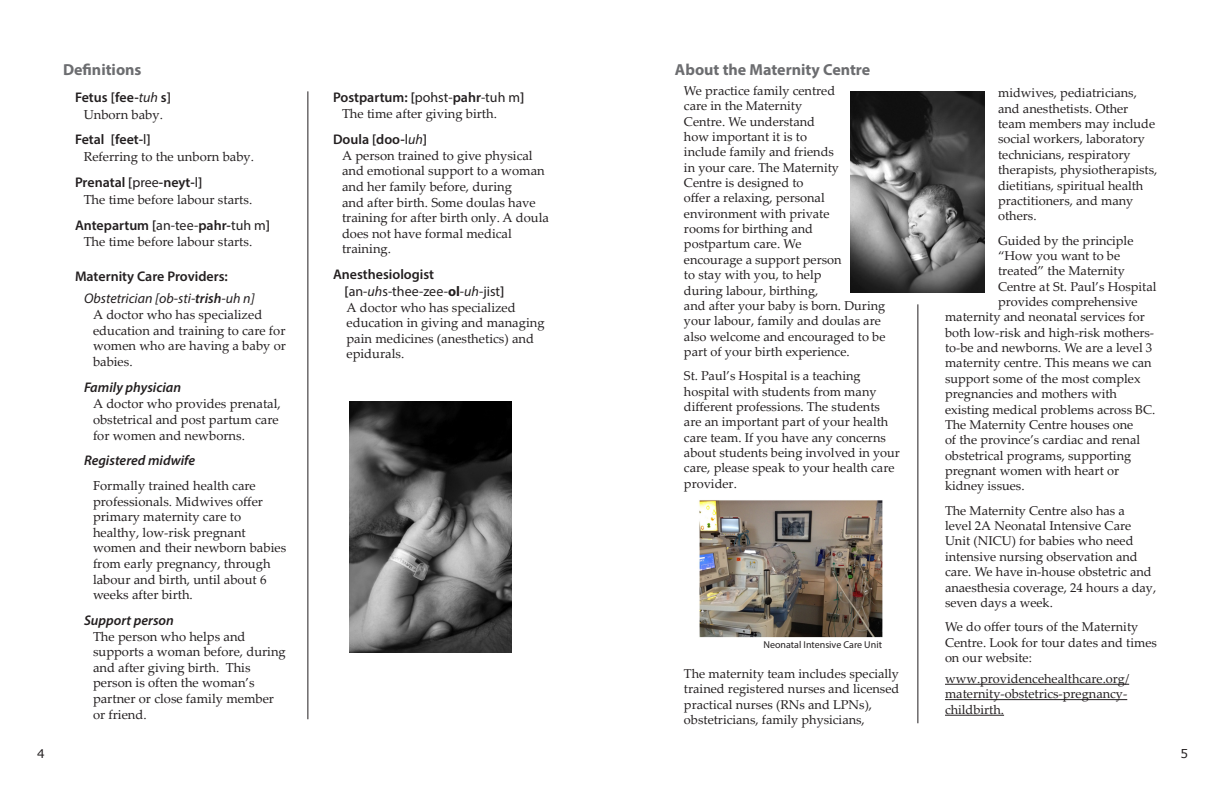
<style>
.page{position:relative;width:1224px;height:792px;background:#fff}
.page>*{position:absolute;margin:0;border:0;box-sizing:border-box;transform-origin:0 0}
.t1{font:700 16px "Myriad Pro";color:#6c6d70}
.t2{font:600 14px "Myriad Pro";color:#231f20}
.t3{font:italic 14px/21.3px "Myriad Pro";color:#231f20}
.t4{font:italic 600 14px "Myriad Pro";color:#231f20}
.t5{font:14px/16.8px "Myriad Pro";color:#231f20}
.t6{font:13px/15.6px "Palatino Linotype";color:#231f20}
.t7{font:12.8px/15.4px "Palatino Linotype";color:#231f20}
.t8{font:12px "Verdana";color:#231f20}
.t9{font:10px "Myriad Pro";color:#231f20}
.s1{font-weight:400;font-style:italic}
.s2{font-weight:400}
.s3{font-weight:600;font-style:normal}
.s4{font-weight:600}
.s5{font-style:italic}
.s6{font-weight:700}
</style>
<div class="page">
<hr style="left:308px;top:91px;width:1px;height:628px;background:#231f20">
<hr style="left:918px;top:304px;width:1px;height:419px;background:#231f20">
<hr style="left:945px;top:684px;width:184px;height:1px;background:#231f20">
<hr style="left:945px;top:699px;width:182px;height:1px;background:#231f20">
<hr style="left:945px;top:715px;width:59px;height:1px;background:#231f20">
<img style="left:851px;top:92px;width:134px;height:201px">
<img style="left:699px;top:500px;width:184px;height:138px">
<img style="left:349px;top:401px;width:163px;height:252px">
<p class="t1" style="left:63px;top:59px;width:80px">Definitions</p>
<p class="t2" style="left:75px;top:88px;width:97px">Fetus [fee-<span class="s1">tuh</span> s]</p>
<p class="t6" style="left:84px;top:106px;width:81px">Unborn baby.</p>
<p class="t2" style="left:75px;top:131px;width:77px">Fetal [feet-<span class="s2">l</span>]</p>
<p class="t6" style="left:84px;top:149px;width:172px">Referring to the unborn baby.</p>
<p class="t2" style="left:75px;top:173px;width:129px">Prenatal [<span class="s2">pree</span>-neyt-<span class="s2">l</span>]</p>
<p class="t6" style="left:84px;top:191px;width:170px">The time before labour starts.</p>
<p class="t2" style="left:75px;top:216px;width:197px">Antepartum [<span class="s2">an-tee-</span>pahr-<span class="s2">tuh m</span>]</p>
<p class="t6" style="left:84px;top:234px;width:170px">The time before labour starts.</p>
<p class="t3" style="left:84px;top:266px;width:172px;text-indent:-9px"><span class="s3">Maternity Care Providers:<br></span>Obstetrician [ob-sti-<span class="s4">trish</span>-uh n]</p>
<p class="t6" style="left:93px;top:306px;width:194px">A doctor who has specialized education and training to care for women who are having a baby or babies.</p>
<p class="t4" style="left:84px;top:378px;width:99px">Family physician</p>
<p class="t6" style="left:93px;top:396px;width:189px">A doctor who provides prenatal, obstetrical and post partum care for women and newborns.</p>
<p class="t4" style="left:84px;top:452px;width:113px">Registered midwife</p>
<p class="t6" style="left:93px;top:477px;width:195px">Formally trained health care professionals. Midwives offer primary maternity care to healthy, low-risk pregnant women and their newborn babies from early pregnancy, through labour and birth, until about 6 weeks after birth.</p>
<p class="t4" style="left:84px;top:611px;width:91px">Support person</p>
<p class="t6" style="left:93px;top:628px;width:194px">The person who helps and supports a woman before, during and after giving birth. This person is often the woman’s partner or close family member or friend.</p>
<p class="t2" style="left:333px;top:88px;width:193px">Postpartum: [<span class="s2">pohst-</span>pahr<span class="s2">-tuh m</span>]</p>
<p class="t6" style="left:342px;top:106px;width:157px">The time after giving birth.</p>
<p class="t2" style="left:333px;top:131px;width:96px">Doula [doo-<span class="s2">l</span><span class="s1">uh</span>]</p>
<p class="t6" style="left:342px;top:147px;width:208px">A person trained to give physical and emotional support to a woman and her family before, during<br>and after birth. Some doulas have training for after birth only. A doula does not have formal medical training.</p>
<p class="t5" style="left:345px;top:266px;width:161px;text-indent:-12px"><span class="s4">Anesthesiologist [</span>an-<span class="s5">uh</span>s-thee-zee-<span class="s6">ol</span>-<span class="s5">uh</span>-jist<span class="s4">]</span></p>
<p class="t6" style="left:346px;top:299px;width:200px">A doctor who has specialized education in giving and managing pain medicines (anesthetics) and epidurals.</p>
<p class="t1" style="left:675px;top:59px;width:197px">About the Maternity Centre</p>
<p class="t7" style="left:684px;top:82px;width:203px">We practice family centred<br>care in the Maternity<br>Centre. We understand<br>how important it is to<br>include family and friends<br>in your care. The Maternity<br>Centre is designed to<br>offer a relaxing, personal environment with private<br>rooms for birthing and<br>postpartum care. We<br>encourage a support person<br>to stay with you, to help<br>during labour, birthing,<br>and after your baby is born. During your labour, family and doulas are also welcome and encouraged to be part of your birth experience.</p>
<p class="t7" style="left:684px;top:368px;width:217px">St. Paul’s Hospital is a teaching hospital with students from many different professions. The students are an important part of your health care team. If you have any concerns about students being involved in your care, please speak to your health care provider.</p>
<p class="t9" style="left:764px;top:638px;width:120px">Neonatal Intensive Care Unit</p>
<p class="t7" style="left:684px;top:665px;width:217px">The maternity team includes specially trained registered nurses and licensed practical nurses (RNs and LPNs), obstetricians, family physicians,</p>
<p class="t7" style="left:998px;top:85px;width:161px">midwives, pediatricians, and anesthetists. Other team members may include social workers, laboratory technicians, respiratory therapists, physiotherapists, dietitians, spiritual health practitioners, and many others.</p>
<p class="t7" style="left:998px;top:232px;width:137px">Guided by the principle</p>
<p class="t7" style="left:998px;top:247px;width:124px">“How you want to be</p>
<p class="t7" style="left:998px;top:263px;width:128px">treated” the Maternity</p>
<p class="t7" style="left:998px;top:278px;width:160px">Centre at St. Paul’s Hospital</p>
<p class="t7" style="left:998px;top:293px;width:141px">provides comprehensive</p>
<p class="t7" style="left:945px;top:309px;width:201px">maternity and neonatal services for</p>
<p class="t7" style="left:945px;top:324px;width:211px">both low-risk and high-risk mothers-</p>
<p class="t7" style="left:945px;top:340px;width:209px">to-be and newborns. We are a level 3</p>
<p class="t7" style="left:945px;top:355px;width:208px">maternity centre. This means we can</p>
<p class="t7" style="left:945px;top:370px;width:197px">support some of the most complex</p>
<p class="t7" style="left:945px;top:386px;width:174px">pregnancies and mothers with</p>
<p class="t7" style="left:945px;top:401px;width:212px">existing medical problems across BC.</p>
<p class="t7" style="left:945px;top:416px;width:190px">The Maternity Centre houses one</p>
<p class="t7" style="left:945px;top:432px;width:197px">of the province’s cardiac and renal</p>
<p class="t7" style="left:945px;top:447px;width:188px">obstetrical programs, supporting</p>
<p class="t7" style="left:945px;top:462px;width:176px">pregnant women with heart or</p>
<p class="t7" style="left:945px;top:478px;width:81px">kidney issues.</p>
<p class="t7" style="left:945px;top:502px;width:213px">The Maternity Centre also has a<br>level 2A Neonatal Intensive Care<br>Unit (NICU) for babies who need intensive nursing observation and care. We have in-house obstetric and anaesthesia coverage, 24 hours a day, seven days a week.</p>
<p class="t7" style="left:945px;top:619px;width:213px">We do offer tours of the Maternity<br>Centre. Look for tour dates and times on our website:</p>
<p class="t7" style="left:945px;top:670px;width:186px">www.providencehealthcare.org/ maternity-obstetrics-pregnancy&shy;childbirth.</p>
<p class="t8" style="left:37px;top:746px;width:9px">4</p>
<p class="t8" style="left:1180px;top:746px;width:9px">5</p>
</div>
